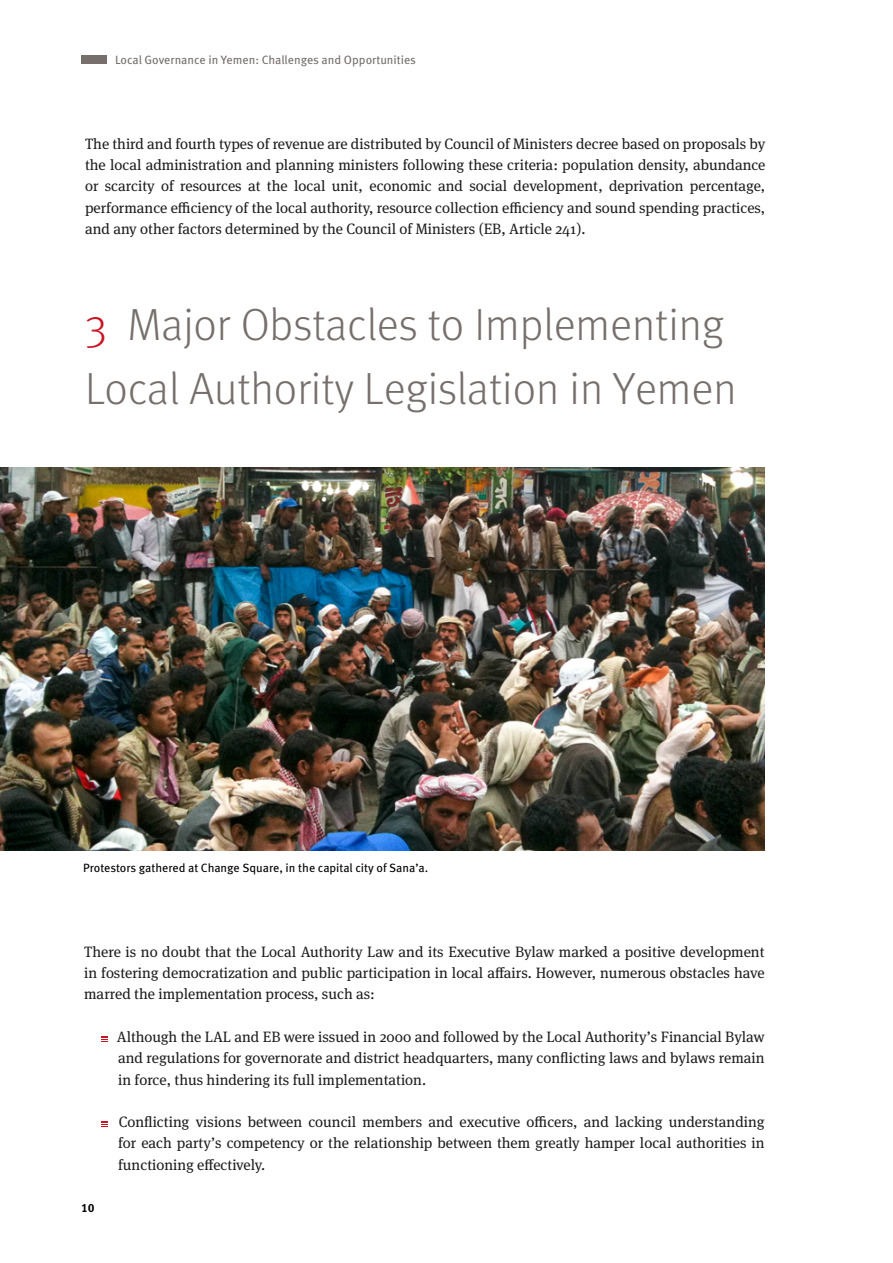
<style>
.page{position:relative;width:893px;height:1263px;background:#fff}
.page>*{position:absolute;margin:0;border:0;box-sizing:border-box;transform-origin:0 0}
.t1{font:300 45px/63.8px "Meta Pro";color:#766f6c}
.t2{font:15px/21.3px "Meta Serif Pro";color:#1c1c1c;text-align:justify}
.t3{font:12px "Meta Pro";color:#000}
.t4{font:12px "Meta Pro";color:#766f6c}
.t5{font:700 12px "Meta Pro";color:#000}
.s1{color:#c91523}
</style>
<div class="page">
<div style="left:81px;top:55px;width:26px;height:9px;background:#766f6c"></div>
<img style="left:0;top:468px;width:764px;height:382px">
<svg style="left:101px;top:1036px;width:7px;height:6px"></svg>
<svg style="left:101px;top:1121px;width:7px;height:6px"></svg>
<p class="t4" style="left:115px;top:50px;width:303px">Local Governance in Yemen: Challenges and Opportunities</p>
<p class="t2" style="left:85px;top:132px;width:682px">The third and fourth types of revenue are distributed by Council of Ministers decree based on proposals by the local administration and planning ministers following these criteria: population density, abundance or scarcity of resources at the local unit, economic and social development, deprivation percentage, performance efficiency of the local authority, resource collection efficiency and sound spending practices, and any other factors determined by the Council of Ministers (EB, Article 241).</p>
<h1 class="t1" style="left:85px;top:291px;width:653px"><span class="s1">3</span> Major Obstacles to Implementing<br>Local Authority Legislation in Yemen</h1>
<p class="t3" style="left:83px;top:859px;width:347px">Protestors gathered at Change Square, in the capital city of Sana’a.</p>
<p class="t2" style="left:84px;top:940px;width:682px">There is no doubt that the Local Authority Law and its Executive Bylaw marked a positive development in fostering democratization and public participation in local affairs. However, numerous obstacles have marred the implementation process, such as:</p>
<p class="t2" style="left:117px;top:1025px;width:649px">Although the LAL and EB were issued in 2000 and followed by the Local Authority’s Financial Bylaw and regulations for governorate and district headquarters, many conflicting laws and bylaws remain in force, thus hindering its full implementation.</p>
<p class="t2" style="left:118px;top:1110px;width:648px">Conflicting visions between council members and executive officers, and lacking understanding for each party’s competency or the relationship between them greatly hamper local authorities in functioning effectively.</p>
<p class="t5" style="left:81px;top:1198px;width:15px">10</p>
</div>
